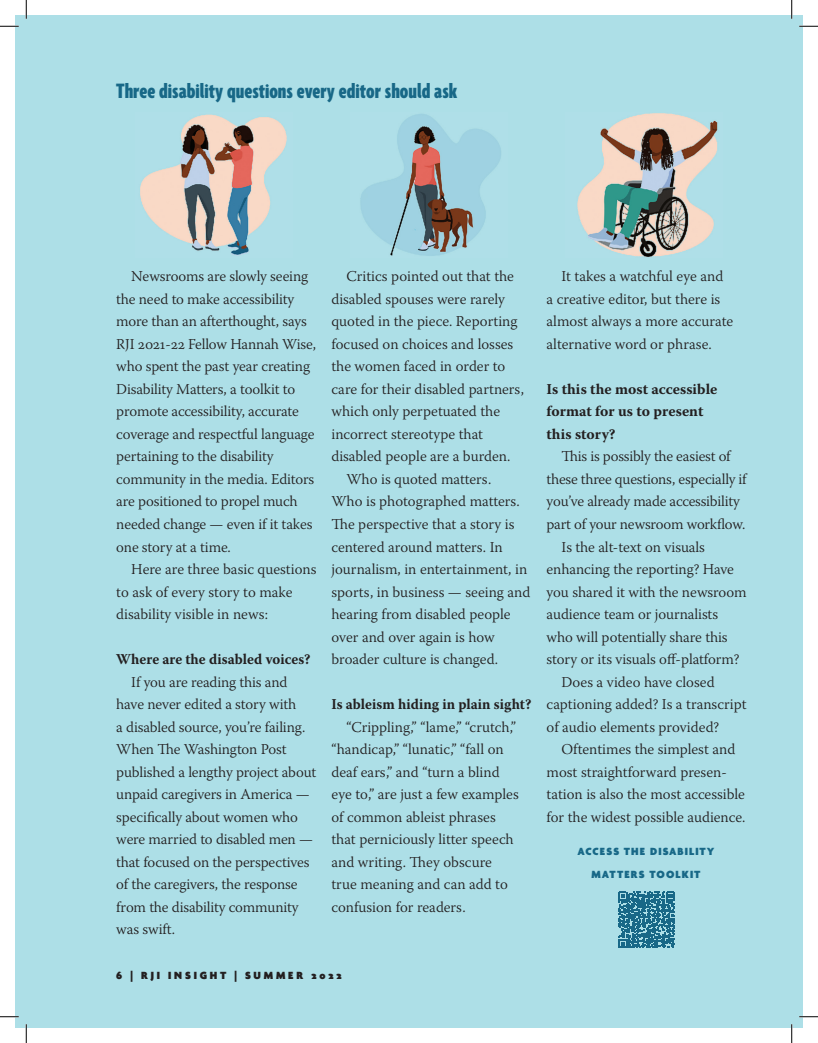
<style>
.page{position:relative;width:818px;height:1043px;background:#fff}
.page>*{position:absolute;margin:0;border:0;box-sizing:border-box;transform-origin:0 0}
.t1{font:900 extra-condensed 22.5px "Agenda One";color:#186887}
.t2{font:300 15px/22.5px "Warnock Pro";letter-spacing:-.005em;color:#231f20}
.t3{font:700 15px "Warnock Pro";color:#231f20;scale:.95 1}
.t4{font:700 15px/22.5px "Warnock Pro";color:#231f20}
.t5{font:900 11.25px/22.5px "Agenda One";letter-spacing:.1em;color:#186887;text-align:center}
.t6{font:900 11.25px "Agenda One";letter-spacing:.25em;color:#231f20}
</style>
<div class="page">
<div style="left:15px;top:15px;width:776px;height:1013px;background:#addfe7"></div>
<div style="left:791px;top:15px;width:11px;height:1013px;background:#addfe7"></div>
<img style="left:140px;top:114px;width:147px;height:142px">
<img style="left:360px;top:114px;width:141px;height:142px">
<img style="left:577px;top:113px;width:141px;height:144px">
<svg style="left:618px;top:891px;width:56px;height:57px"></svg>
<svg style="left:0;top:25px;width:19px;height:2px"></svg>
<svg style="left:799px;top:25px;width:19px;height:2px"></svg>
<svg style="left:0;top:1016px;width:19px;height:1px"></svg>
<svg style="left:799px;top:1015px;width:19px;height:2px"></svg>
<svg style="left:25px;top:0;width:2px;height:19px"></svg>
<svg style="left:25px;top:1024px;width:2px;height:18px"></svg>
<svg style="left:791px;top:0;width:1px;height:19px"></svg>
<svg style="left:791px;top:1024px;width:1px;height:18px"></svg>
<h1 class="t1" style="left:116px;top:79px;width:342px">Three disability questions every editor should ask</h1>
<p class="t2" style="left:116px;top:265px;width:201px;text-indent:15px">Newsrooms are slowly seeing the need to make accessibility more than an afterthought, says<br>RJI 2021-22 Fellow Hannah Wise, who spent the past year creating<br>Disability Matters, a toolkit to promote accessibility, accurate coverage and respectful language pertaining to the disability community in the media. Editors are positioned to propel much needed change — even if it takes one story at a time.</p>
<p class="t2" style="left:116px;top:557px;width:202px;text-indent:15px">Here are three basic questions to ask of every story to make disability visible in news:</p>
<p class="t3" style="left:116px;top:650px;width:206px">Where are the disabled voices?</p>
<p class="t2" style="left:116px;top:670px;width:202px;text-indent:15px">If you are reading this and have never edited a story with<br>a disabled source, you’re failing.<br>When The Washington Post published a lengthy project about unpaid caregivers in America — specifically about women who were married to disabled men — that focused on the perspectives of the caregivers, the response from the disability community was swift.</p>
<p class="t2" style="left:346px;top:265px;width:169px">Critics pointed out that the</p>
<p class="t2" style="left:331px;top:287px;width:175px">disabled spouses were rarely</p>
<p class="t2" style="left:331px;top:310px;width:187px">quoted in the piece. Reporting</p>
<p class="t2" style="left:331px;top:332px;width:183px">focused on choices and losses</p>
<p class="t2" style="left:331px;top:355px;width:175px">the women faced in order to</p>
<p class="t2" style="left:331px;top:377px;width:194px">care for their disabled partners,</p>
<p class="t2" style="left:331px;top:400px;width:170px">which only perpetuated the</p>
<p class="t2" style="left:331px;top:422px;width:153px">incorrect stereotype that</p>
<p class="t2" style="left:331px;top:445px;width:180px">disabled people are a burden.</p>
<p class="t2" style="left:346px;top:467px;width:146px">Who is quoted matters.</p>
<p class="t2" style="left:331px;top:490px;width:190px">Who is photographed matters.</p>
<p class="t2" style="left:331px;top:512px;width:185px">The perspective that a story is</p>
<p class="t2" style="left:331px;top:535px;width:173px">centered around matters. In</p>
<p class="t2" style="left:331px;top:557px;width:197px">journalism, in entertainment, in</p>
<p class="t2" style="left:331px;top:580px;width:200px">sports, in business — seeing and</p>
<p class="t2" style="left:331px;top:602px;width:181px">hearing from disabled people</p>
<p class="t2" style="left:331px;top:625px;width:165px">over and over again is how</p>
<p class="t2" style="left:331px;top:647px;width:168px">broader culture is changed.</p>
<p class="t3" style="left:331px;top:695px;width:212px">Is ableism hiding in plain sight?</p>
<p class="t2" style="left:331px;top:715px;width:189px;text-indent:15px">“Crippling,” “lame,” “crutch,” “handicap,” “lunatic,” “fall on deaf ears,” and “turn a blind eye to,” are just a few examples of common ableist phrases that perniciously litter speech and writing. They obscure true meaning and can add to confusion for readers.</p>
<p class="t6" style="left:116px;top:969px;width:227px">6 | RJI INSIGHT | SUMMER 2022</p>
<p class="t2" style="left:546px;top:265px;width:188px;text-indent:15px">It takes a watchful eye and a creative editor, but there is almost always a more accurate alternative word or phrase.</p>
<p class="t4" style="left:546px;top:377px;width:172px">Is this the most accessible format for us to present this story?</p>
<p class="t2" style="left:561px;top:445px;width:170px">This is possibly the easiest of</p>
<p class="t2" style="left:546px;top:467px;width:201px">these three questions, especially if</p>
<p class="t2" style="left:546px;top:490px;width:195px">you’ve already made accessibility</p>
<p class="t2" style="left:546px;top:512px;width:200px">part of your newsroom workflow.</p>
<p class="t2" style="left:561px;top:535px;width:145px">Is the alt-text on visuals</p>
<p class="t2" style="left:546px;top:557px;width:189px">enhancing the reporting? Have</p>
<p class="t2" style="left:546px;top:580px;width:202px">you shared it with the newsroom</p>
<p class="t2" style="left:546px;top:602px;width:173px">audience team or journalists</p>
<p class="t2" style="left:546px;top:625px;width:183px">who will potentially share this</p>
<p class="t2" style="left:546px;top:647px;width:194px">story or its visuals off-platform?</p>
<p class="t2" style="left:561px;top:670px;width:155px">Does a video have closed</p>
<p class="t2" style="left:546px;top:692px;width:201px">captioning added? Is a transcript</p>
<p class="t2" style="left:546px;top:715px;width:174px">of audio elements provided?</p>
<p class="t2" style="left:561px;top:737px;width:175px">Oftentimes the simplest and</p>
<p class="t2" style="left:546px;top:760px;width:182px">most straightforward presen-</p>
<p class="t2" style="left:546px;top:782px;width:200px">tation is also the most accessible</p>
<p class="t2" style="left:546px;top:805px;width:200px">for the widest possible audience.</p>
<p class="t5" style="left:577px;top:840px;width:138px">ACCESS THE DISABILITY<br>MATTERS TOOLKIT</p>
</div>
